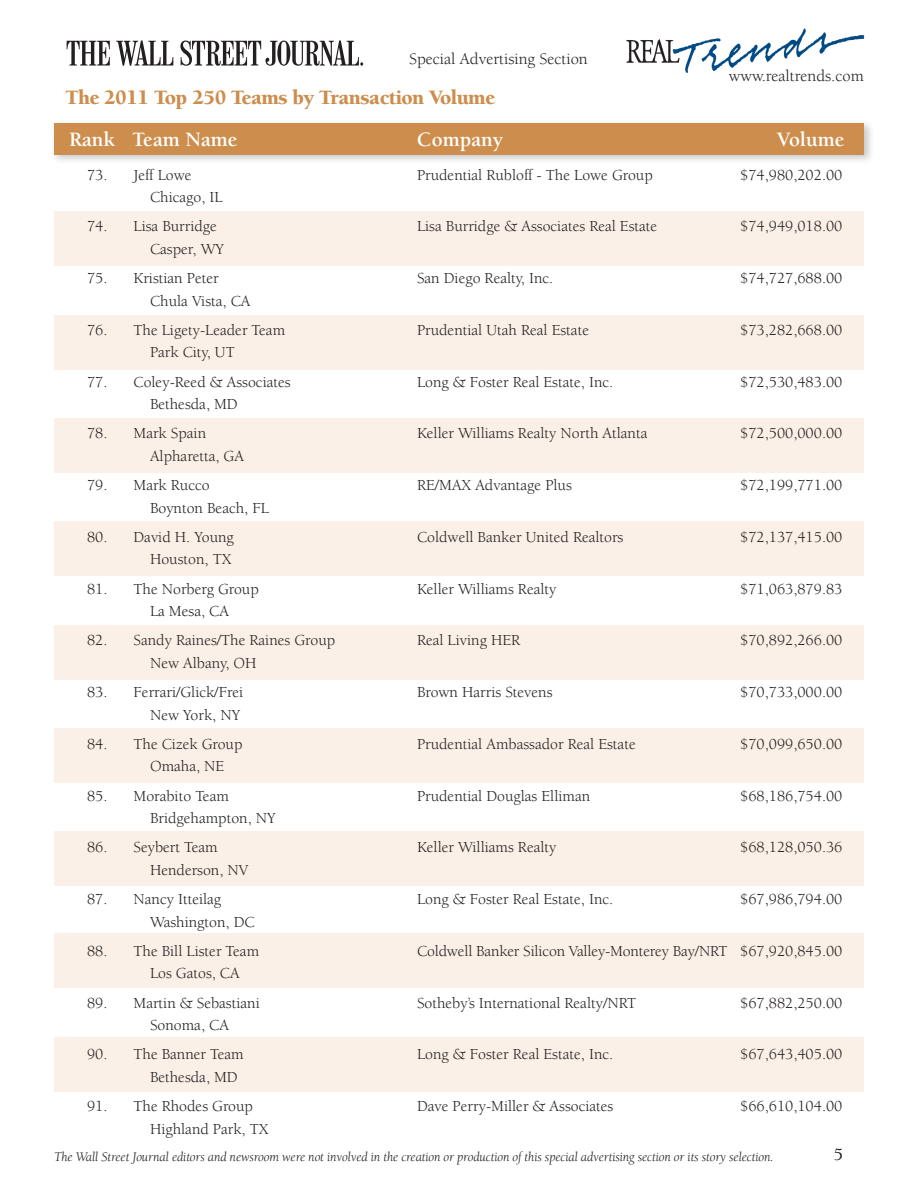
<style>
.page{position:relative;width:918px;height:1188px;background:#fff}
.page>*{position:absolute;margin:0;border:0;box-sizing:border-box;transform-origin:0 0}
.t1{font:900 21px "Berkeley";letter-spacing:-.025em;color:#cd8d4c}
.t2{font:700 21px "Berkeley";color:#fff}
.t3{font:16.5px "Berkeley";color:#231f20}
.t4{font:15.75px "Berkeley";color:#231f20}
.t5{font:italic 13.5px "Berkeley";letter-spacing:-.01em;color:#231f20}
</style>
<div class="page">
<div style="left:54px;top:212px;width:810px;height:54px;background:#faf0e7"></div>
<div style="left:54px;top:315px;width:810px;height:54px;background:#faf0e7"></div>
<div style="left:54px;top:418px;width:810px;height:55px;background:#faf0e7"></div>
<div style="left:54px;top:522px;width:810px;height:54px;background:#faf0e7"></div>
<div style="left:54px;top:625px;width:810px;height:54px;background:#faf0e7"></div>
<div style="left:54px;top:728px;width:810px;height:55px;background:#faf0e7"></div>
<div style="left:54px;top:832px;width:810px;height:54px;background:#faf0e7"></div>
<div style="left:49px;top:118px;width:827px;height:48px;background:#231f20;opacity:.25"></div>
<div style="left:54px;top:123px;width:810px;height:32px;background:#cd8d4c"></div>
<div style="left:54px;top:934px;width:810px;height:54px;background:#faf0e7"></div>
<div style="left:54px;top:1037px;width:810px;height:54px;background:#faf0e7"></div>
<svg style="left:67px;top:41px;width:43px;height:25px"></svg>
<svg style="left:116px;top:41px;width:57px;height:25px"></svg>
<svg style="left:180px;top:41px;width:183px;height:25px"></svg>
<img style="left:626px;top:28px;width:239px;height:45px">
<p class="t3" style="left:409px;top:50px;width:180px">Special Advertising Section</p>
<p class="t3" style="left:729px;top:67px;width:137px">www.realtrends.com</p>
<h1 class="t1" style="left:66px;top:86px;width:431px">The 2011 Top 250 Teams by Transaction Volume</h1>
<h1 class="t2" style="left:69px;top:129px;width:170px">Rank Team Name</h1>
<h1 class="t2" style="left:417px;top:129px;width:88px">Company</h1>
<h1 class="t2" style="left:777px;top:129px;width:69px">Volume</h1>
<p class="t4" style="left:87px;top:166px;width:106px">73. Jeff Lowe</p>
<p class="t4" style="left:417px;top:166px;width:237px">Prudential Rubloff - The Lowe Group</p>
<p class="t4" style="left:740px;top:166px;width:104px">$74,980,202.00</p>
<p class="t4" style="left:150px;top:189px;width:74px">Chicago, IL</p>
<p class="t4" style="left:87px;top:218px;width:131px">74. Lisa Burridge</p>
<p class="t4" style="left:417px;top:218px;width:242px">Lisa Burridge &amp; Associates Real Estate</p>
<p class="t4" style="left:740px;top:218px;width:104px">$74,949,018.00</p>
<p class="t4" style="left:150px;top:241px;width:75px">Casper, WY</p>
<p class="t4" style="left:87px;top:270px;width:133px">75. Kristian Peter</p>
<p class="t4" style="left:417px;top:270px;width:138px">San Diego Realty, Inc.</p>
<p class="t4" style="left:740px;top:270px;width:104px">$74,727,688.00</p>
<p class="t4" style="left:150px;top:292px;width:102px">Chula Vista, CA</p>
<p class="t4" style="left:87px;top:322px;width:200px">76. The Ligety-Leader Team</p>
<p class="t4" style="left:417px;top:322px;width:174px">Prudential Utah Real Estate</p>
<p class="t4" style="left:740px;top:322px;width:104px">$73,282,668.00</p>
<p class="t4" style="left:150px;top:344px;width:86px">Park City, UT</p>
<p class="t4" style="left:87px;top:373px;width:205px">77. Coley-Reed &amp; Associates</p>
<p class="t4" style="left:417px;top:373px;width:198px">Long &amp; Foster Real Estate, Inc.</p>
<p class="t4" style="left:740px;top:373px;width:104px">$72,530,483.00</p>
<p class="t4" style="left:150px;top:396px;width:89px">Bethesda, MD</p>
<p class="t4" style="left:87px;top:425px;width:120px">78. Mark Spain</p>
<p class="t4" style="left:417px;top:425px;width:232px">Keller Williams Realty North Atlanta</p>
<p class="t4" style="left:740px;top:425px;width:104px">$72,500,000.00</p>
<p class="t4" style="left:150px;top:448px;width:96px">Alpharetta, GA</p>
<p class="t4" style="left:87px;top:477px;width:124px">79. Mark Rucco</p>
<p class="t4" style="left:417px;top:477px;width:156px">RE/MAX Advantage Plus</p>
<p class="t4" style="left:740px;top:477px;width:104px">$72,199,771.00</p>
<p class="t4" style="left:150px;top:499px;width:120px">Boynton Beach, FL</p>
<p class="t4" style="left:87px;top:529px;width:148px">80. David H. Young</p>
<p class="t4" style="left:417px;top:529px;width:208px">Coldwell Banker United Realtors</p>
<p class="t4" style="left:740px;top:529px;width:104px">$72,137,415.00</p>
<p class="t4" style="left:150px;top:551px;width:83px">Houston, TX</p>
<p class="t4" style="left:87px;top:580px;width:173px">81. The Norberg Group</p>
<p class="t4" style="left:417px;top:580px;width:141px">Keller Williams Realty</p>
<p class="t4" style="left:740px;top:580px;width:104px">$71,063,879.83</p>
<p class="t4" style="left:150px;top:603px;width:81px">La Mesa, CA</p>
<p class="t4" style="left:87px;top:632px;width:250px">82. Sandy Raines/The Raines Group</p>
<p class="t4" style="left:417px;top:632px;width:105px">Real Living HER</p>
<p class="t4" style="left:740px;top:632px;width:104px">$70,892,266.00</p>
<p class="t4" style="left:150px;top:655px;width:108px">New Albany, OH</p>
<p class="t4" style="left:87px;top:684px;width:158px">83. Ferrari/Glick/Frei</p>
<p class="t4" style="left:417px;top:684px;width:137px">Brown Harris Stevens</p>
<p class="t4" style="left:740px;top:684px;width:104px">$70,733,000.00</p>
<p class="t4" style="left:150px;top:706px;width:92px">New York, NY</p>
<p class="t4" style="left:87px;top:736px;width:157px">84. The Cizek Group</p>
<p class="t4" style="left:417px;top:736px;width:220px">Prudential Ambassador Real Estate</p>
<p class="t4" style="left:740px;top:736px;width:104px">$70,099,650.00</p>
<p class="t4" style="left:150px;top:758px;width:76px">Omaha, NE</p>
<p class="t4" style="left:87px;top:787px;width:143px">85. Morabito Team</p>
<p class="t4" style="left:417px;top:787px;width:175px">Prudential Douglas Elliman</p>
<p class="t4" style="left:740px;top:787px;width:104px">$68,186,754.00</p>
<p class="t4" style="left:150px;top:810px;width:127px">Bridgehampton, NY</p>
<p class="t4" style="left:87px;top:839px;width:132px">86. Seybert Team</p>
<p class="t4" style="left:417px;top:839px;width:141px">Keller Williams Realty</p>
<p class="t4" style="left:740px;top:839px;width:104px">$68,128,050.36</p>
<p class="t4" style="left:150px;top:862px;width:100px">Henderson, NV</p>
<p class="t4" style="left:87px;top:891px;width:136px">87. Nancy Itteilag</p>
<p class="t4" style="left:417px;top:891px;width:198px">Long &amp; Foster Real Estate, Inc.</p>
<p class="t4" style="left:740px;top:891px;width:104px">$67,986,794.00</p>
<p class="t4" style="left:150px;top:913px;width:106px">Washington, DC</p>
<p class="t4" style="left:87px;top:943px;width:174px">88. The Bill Lister Team</p>
<p class="t4" style="left:417px;top:943px;width:427px">Coldwell Banker Silicon Valley-Monterey Bay/NRT $67,920,845.00</p>
<p class="t4" style="left:150px;top:965px;width:91px">Los Gatos, CA</p>
<p class="t4" style="left:87px;top:994px;width:174px">89. Martin &amp; Sebastiani</p>
<p class="t4" style="left:417px;top:994px;width:221px">Sotheby’s International Realty/NRT</p>
<p class="t4" style="left:740px;top:994px;width:104px">$67,882,250.00</p>
<p class="t4" style="left:150px;top:1017px;width:81px">Sonoma, CA</p>
<p class="t4" style="left:87px;top:1046px;width:158px">90. The Banner Team</p>
<p class="t4" style="left:417px;top:1046px;width:198px">Long &amp; Foster Real Estate, Inc.</p>
<p class="t4" style="left:740px;top:1046px;width:104px">$67,643,405.00</p>
<p class="t4" style="left:150px;top:1069px;width:89px">Bethesda, MD</p>
<p class="t4" style="left:87px;top:1098px;width:167px">91. The Rhodes Group</p>
<p class="t4" style="left:417px;top:1098px;width:198px">Dave Perry-Miller &amp; Associates</p>
<p class="t4" style="left:740px;top:1098px;width:104px">$66,610,104.00</p>
<p class="t4" style="left:150px;top:1120px;width:120px">Highland Park, TX</p>
<p class="t5" style="left:54px;top:1150px;width:721px">The Wall Street Journal editors and newsroom were not involved in the creation or production of this special advertising section or its story selection.</p>
</div>
